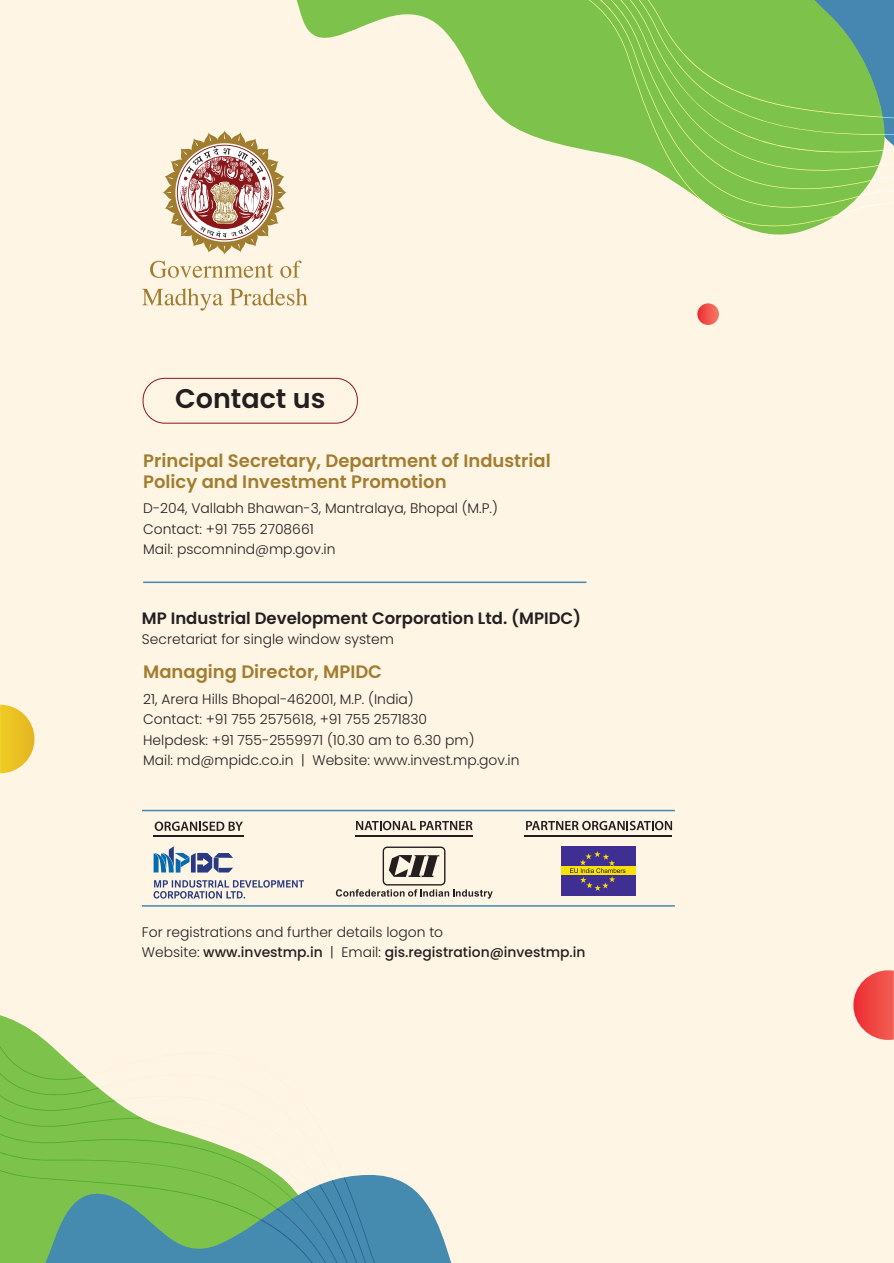
<style>
.page{position:relative;width:894px;height:1263px;background:#fff}
.page>*{position:absolute;margin:0;border:0;box-sizing:border-box;transform-origin:0 0}
.t1{font:600 27px "Poppins";color:#231f20}
.t2{font:600 18px/21.6px "Poppins";color:#a17d30}
.t3{font:600 16.5px "Poppins";color:#231f20}
.t4{font:300 13.8px/20.2px "Poppins";color:#231f20}
.s1{font-weight:500}
</style>
<div class="page">
<div style="left:0;top:0;width:893px;height:1263px;background:#fff5e4"></div>
<svg style="left:163px;top:130px;width:94px;height:124px"></svg>
<svg style="left:142px;top:260px;width:165px;height:51px"></svg>
<svg style="left:232px;top:0;width:160px;height:240px"></svg>
<svg style="left:392px;top:0;width:501px;height:325px"></svg>
<svg style="left:0;top:1015px;width:452px;height:248px"></svg>
<svg style="left:853px;top:970px;width:40px;height:70px"></svg>
<div style="left:143px;top:378px;width:214px;height:45px;border:1px solid #89181a;border-radius:22px"></div>
<hr style="left:143px;top:581px;width:443px;height:2px;background:#4587b0">
<svg style="left:336px;top:846px;width:156px;height:52px"></svg>
<hr style="left:355px;top:835px;width:118px;height:1px;background:#231f20">
<svg style="left:356px;top:821px;width:116px;height:9px"></svg>
<hr style="left:153px;top:835px;width:91px;height:1px;background:#231f20">
<svg style="left:153px;top:880px;width:151px;height:18px"></svg>
<svg style="left:153px;top:846px;width:80px;height:26px"></svg>
<svg style="left:155px;top:821px;width:88px;height:10px"></svg>
<hr style="left:142px;top:905px;width:532px;height:1px;background:#4587b0">
<svg style="left:0;top:704px;width:34px;height:69px"></svg>
<hr style="left:524px;top:835px;width:147px;height:1px;background:#231f20">
<svg style="left:526px;top:821px;width:145px;height:9px"></svg>
<div style="left:561px;top:846px;width:74px;height:20px;background:#402f92"></div>
<div style="left:561px;top:875px;width:74px;height:20px;background:#402f92"></div>
<div style="left:561px;top:866px;width:74px;height:9px;background:#f9e008"></div>
<svg style="left:570px;top:851px;width:55px;height:40px"></svg>
<hr style="left:142px;top:809px;width:532px;height:2px;background:#4587b0">
<h1 class="t1" style="left:175px;top:383px;width:152px">Contact us</h1>
<h2 class="t2" style="left:143px;top:449px;width:409px">Principal Secretary, Department of Industrial<br>Policy and Investment Promotion</h2>
<p class="t4" style="left:143px;top:498px;width:356px">D-204, Vallabh Bhawan-3, Mantralaya, Bhopal (M.P.)<br>Contact: +91 755 2708661<br>Mail: pscomnind@mp.gov.in</p>
<p class="t3" style="left:142px;top:608px;width:440px">MP Industrial Development Corporation Ltd. (MPIDC)</p>
<p class="t4" style="left:142px;top:629px;width:253px">Secretariat for single window system</p>
<h2 class="t2" style="left:143px;top:661px;width:240px">Managing Director, MPIDC</h2>
<p class="t4" style="left:143px;top:689px;width:378px">21, Arera Hills Bhopal-462001, M.P. (India)<br>Contact: +91 755 2575618, +91 755 2571830<br>Helpdesk: +91 755-2559971 (10.30 am to 6.30 pm)<br>Mail: md@mpidc.co.in | Website: www.invest.mp.gov.in</p>
<p class="t4" style="left:142px;top:922px;width:445px">For registrations and further details logon to<br>Website: <span class="s1">www.investmp.in</span> | Email: <span class="s1">gis.registration@investmp.in</span></p>
</div>
